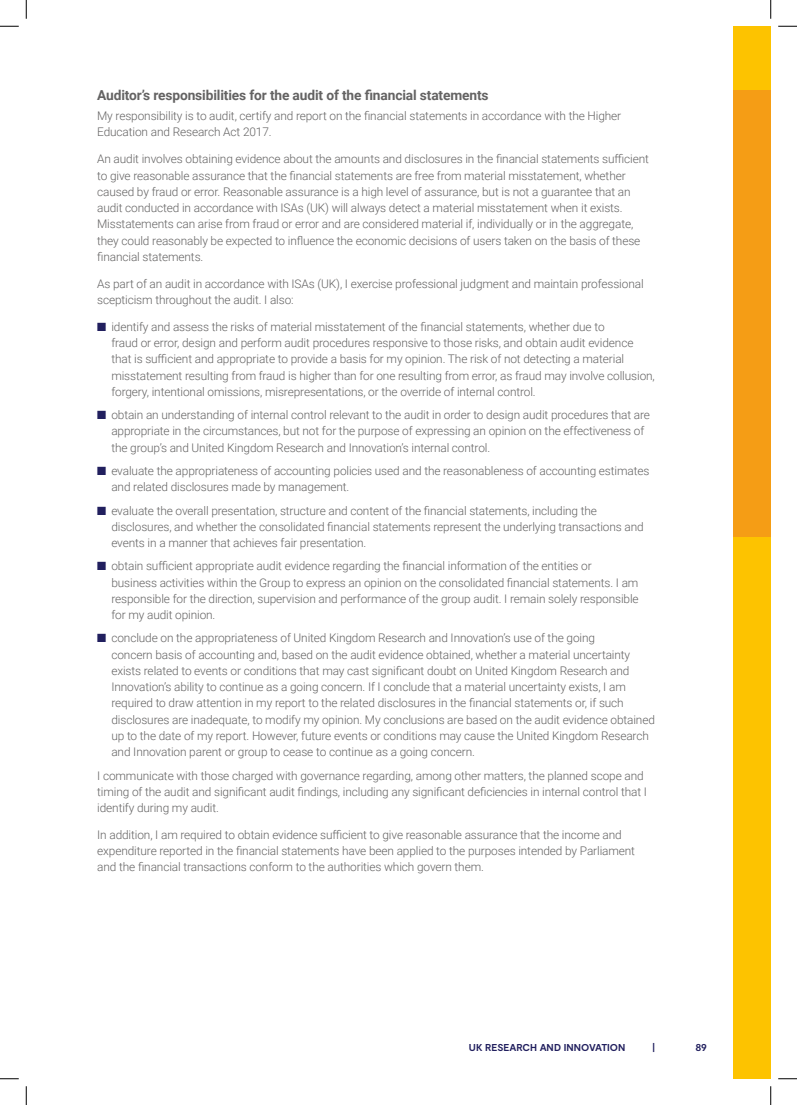
<style>
.page{position:relative;width:797px;height:1105px;background:#fff}
.page>*{position:absolute;margin:0;border:0;box-sizing:border-box;transform-origin:0 0}
.t1{font:700 13.75px "Roboto";letter-spacing:-.01em;color:#646363}
.t2{font:300 11.88px/16.2px "Roboto";letter-spacing:-.01em;color:#646363}
.t3{font:700 10px "Moderat";letter-spacing:-.005em;color:#211f5e}
.s1{color:#211f5e}
</style>
<div class="page">
<div style="left:733px;top:26px;width:37px;height:1053px;background:#fdc300"></div>
<div style="left:733px;top:90px;width:37px;height:446px;background:#f59d15"></div>
<svg style="left:0;top:25px;width:19px;height:2px"></svg>
<svg style="left:778px;top:25px;width:19px;height:2px"></svg>
<svg style="left:0;top:1078px;width:19px;height:1px"></svg>
<svg style="left:778px;top:1078px;width:19px;height:1px"></svg>
<svg style="left:25px;top:0;width:2px;height:19px"></svg>
<svg style="left:25px;top:1086px;width:2px;height:19px"></svg>
<svg style="left:770px;top:0;width:1px;height:19px"></svg>
<svg style="left:770px;top:1086px;width:1px;height:19px"></svg>
<p class="t1" style="left:97px;top:86px;width:393px">Auditor’s responsibilities for the audit of the financial statements</p>
<p class="t2" style="left:97px;top:107px;width:525px">My responsibility is to audit, certify and report on the financial statements in accordance with the Higher<br>Education and Research Act 2017.</p>
<p class="t2" style="left:97px;top:150px;width:553px">An audit involves obtaining evidence about the amounts and disclosures in the financial statements sufficient to give reasonable assurance that the financial statements are free from material misstatement, whether caused by fraud or error. Reasonable assurance is a high level of assurance, but is not a guarantee that an audit conducted in accordance with ISAs (UK) will always detect a material misstatement when it exists.<br>Misstatements can arise from fraud or error and are considered material if, individually or in the aggregate, they could reasonably be expected to influence the economic decisions of users taken on the basis of these financial statements.</p>
<p class="t2" style="left:97px;top:275px;width:548px">As part of an audit in accordance with ISAs (UK), I exercise professional judgment and maintain professional scepticism throughout the audit. I also:</p>
<p class="t2" style="left:111px;top:318px;width:545px;text-indent:-14px"><span class="s1">■</span> identify and assess the risks of material misstatement of the financial statements, whether due to<br>fraud or error, design and perform audit procedures responsive to those risks, and obtain audit evidence that is sufficient and appropriate to provide a basis for my opinion. The risk of not detecting a material misstatement resulting from fraud is higher than for one resulting from error, as fraud may involve collusion, forgery, intentional omissions, misrepresentations, or the override of internal control.</p>
<p class="t2" style="left:111px;top:406px;width:540px;text-indent:-14px"><span class="s1">■</span> obtain an understanding of internal control relevant to the audit in order to design audit procedures that are appropriate in the circumstances, but not for the purpose of expressing an opinion on the effectiveness of the group’s and United Kingdom Research and Innovation’s internal control.</p>
<p class="t2" style="left:111px;top:462px;width:539px;text-indent:-14px"><span class="s1">■</span> evaluate the appropriateness of accounting policies used and the reasonableness of accounting estimates and related disclosures made by management.</p>
<p class="t2" style="left:111px;top:502px;width:534px;text-indent:-14px"><span class="s1">■</span> evaluate the overall presentation, structure and content of the financial statements, including the disclosures, and whether the consolidated financial statements represent the underlying transactions and events in a manner that achieves fair presentation.</p>
<p class="t2" style="left:111px;top:558px;width:529px;text-indent:-14px"><span class="s1">■</span> obtain sufficient appropriate audit evidence regarding the financial information of the entities or business activities within the Group to express an opinion on the consolidated financial statements. I am responsible for the direction, supervision and performance of the group audit. I remain solely responsible for my audit opinion.</p>
<p class="t2" style="left:111px;top:630px;width:545px;text-indent:-14px"><span class="s1">■</span> conclude on the appropriateness of United Kingdom Research and Innovation’s use of the going<br>concern basis of accounting and, based on the audit evidence obtained, whether a material uncertainty exists related to events or conditions that may cast significant doubt on United Kingdom Research and Innovation’s ability to continue as a going concern. If I conclude that a material uncertainty exists, I am required to draw attention in my report to the related disclosures in the financial statements or, if such disclosures are inadequate, to modify my opinion. My conclusions are based on the audit evidence obtained up to the date of my report. However, future events or conditions may cause the United Kingdom Research and Innovation parent or group to cease to continue as a going concern.</p>
<p class="t2" style="left:97px;top:767px;width:551px">I communicate with those charged with governance regarding, among other matters, the planned scope and timing of the audit and significant audit findings, including any significant deficiencies in internal control that I identify during my audit.</p>
<p class="t2" style="left:97px;top:826px;width:539px">In addition, I am required to obtain evidence sufficient to give reasonable assurance that the income and expenditure reported in the financial statements have been applied to the purposes intended by Parliament and the financial transactions conform to the authorities which govern them.</p>
<p class="t3" style="left:469px;top:1041px;width:158px">UK RESEARCH AND INNOVATION</p>
<p class="t3" style="left:652px;top:1041px;width:4px">|</p>
<p class="t3" style="left:695px;top:1041px;width:13px">89</p>
</div>
